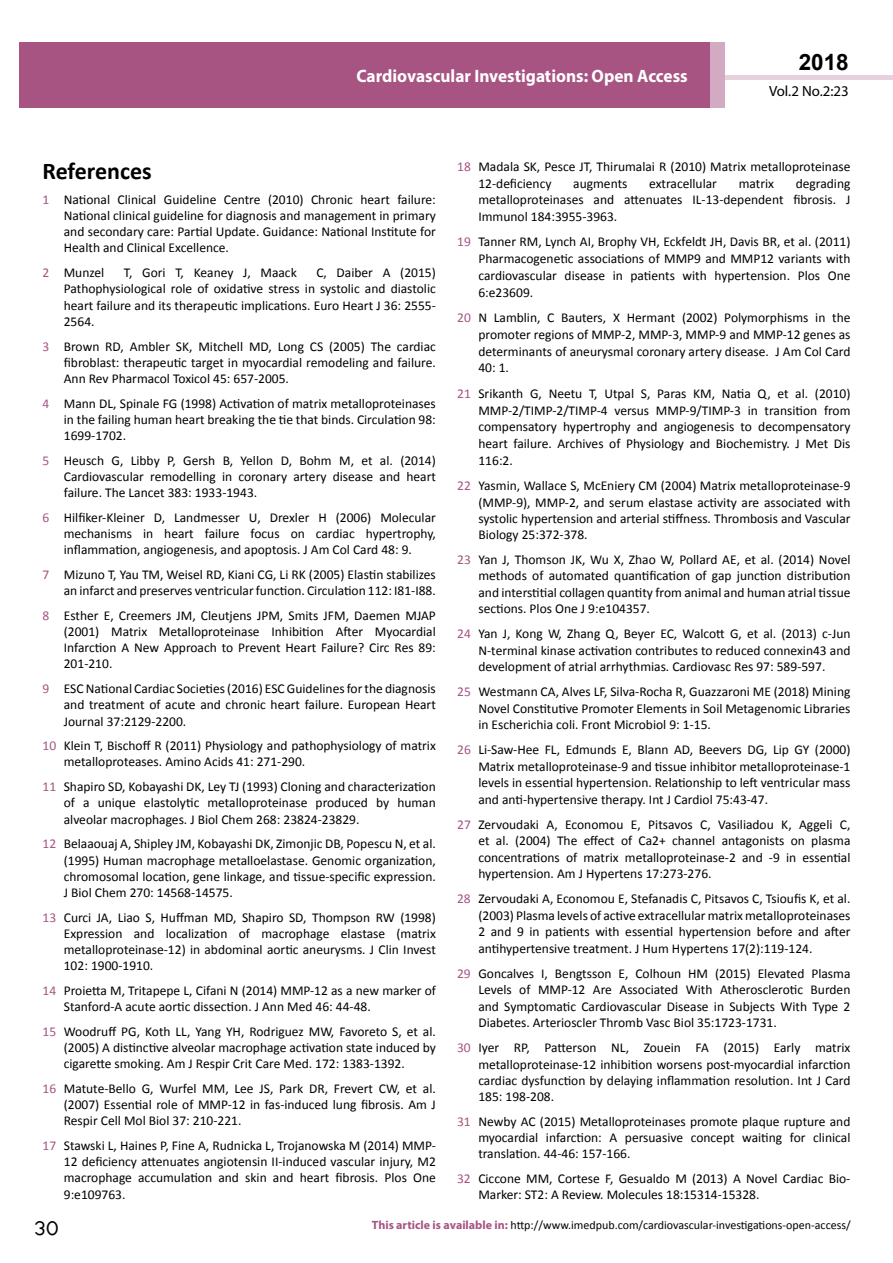
<style>
.page{position:relative;width:893px;height:1263px;background:#fff}
.page>*{position:absolute;margin:0;border:0;box-sizing:border-box;transform-origin:0 0}
.t1{font:25.5px "Tunga";color:#000}
.t2{font:700 24px "Calibri";color:#000}
.t3{font:700 22.5px "Arial";color:#000}
.t4{font:700 18px "Myriad Pro";color:#fff;scale:.96 1}
.t5{font:14.85px "Myriad Pro";color:#000}
.t6{font:13.5px/16.2px "Calibri";color:#000;text-align:justify}
.t7{font:12px "Calibri";color:#000}
.s1{color:#a75483}
.s2{font-family:"Myriad Pro";font-weight:700;color:#a75483}
</style>
<div class="page">
<hr style="left:725px;top:75px;width:168px;height:4px;background:#e6d1dd">
<div style="left:709px;top:42px;width:16px;height:66px;background:#d2aac1"></div>
<div style="left:19px;top:42px;width:690px;height:66px;background:#a75483"></div>
<h3 class="t4" style="left:357px;top:64px;width:346px">Cardiovascular Investigations: Open Access</h3>
<h3 class="t3" style="left:799px;top:47px;width:52px">2018</h3>
<p class="t5" style="left:769px;top:81px;width:81px">Vol.2 No.2:23</p>
<h2 class="t2" style="left:43px;top:156px;width:111px">References</h2>
<p class="t6" style="left:64px;top:191px;width:374px;text-indent:-21px"><span class="s1">1</span> National Clinical Guideline Centre (2010) Chronic heart failure:<br>National clinical guideline for diagnosis and management in primary and secondary care: Partial Update. Guidance: National Institute for Health and Clinical Excellence.</p>
<p class="t6" style="left:43px;top:265px;width:63px"><span class="s1">2</span> Munzel</p>
<p class="t6" style="left:124px;top:265px;width:174px">T, Gori T, Keaney J, Maack</p>
<p class="t6" style="left:64px;top:265px;width:374px;text-indent:253px">C, Daiber A (2015)<br>Pathophysiological role of oxidative stress in systolic and diastolic heart failure and its therapeutic implications. Euro Heart J 36: 2555- 2564.</p>
<p class="t6" style="left:64px;top:338px;width:374px;text-indent:-21px"><span class="s1">3</span> Brown RD, Ambler SK, Mitchell MD, Long CS (2005) The cardiac fibroblast: therapeutic target in myocardial remodeling and failure.<br>Ann Rev Pharmacol Toxicol 45: 657-2005.</p>
<p class="t6" style="left:64px;top:395px;width:374px;text-indent:-21px"><span class="s1">4</span> Mann DL, Spinale FG (1998) Activation of matrix metalloproteinases in the failing human heart breaking the tie that binds. Circulation 98:<br>1699-1702.</p>
<p class="t6" style="left:64px;top:452px;width:374px;text-indent:-21px"><span class="s1">5</span> Heusch G, Libby P, Gersh B, Yellon D, Bohm M, et al. (2014)<br>Cardiovascular remodelling in coronary artery disease and heart failure. The Lancet 383: 1933-1943.</p>
<p class="t6" style="left:64px;top:509px;width:374px;text-indent:-21px"><span class="s1">6</span> Hilfiker-Kleiner D, Landmesser U, Drexler H (2006) Molecular mechanisms in heart failure focus on cardiac hypertrophy, inflammation, angiogenesis, and apoptosis. J Am Col Card 48: 9.</p>
<p class="t6" style="left:43px;top:566px;width:395px;text-align:right"><span class="s1">7</span> Mizuno T, Yau TM, Weisel RD, Kiani CG, Li RK (2005) Elastin stabilizes an infarct and preserves ventricular function. Circulation 112: I81-I88.</p>
<p class="t6" style="left:64px;top:607px;width:374px;text-indent:-21px"><span class="s1">8</span> Esther E, Creemers JM, Cleutjens JPM, Smits JFM, Daemen MJAP (2001) Matrix Metalloproteinase Inhibition After Myocardial Infarction A New Approach to Prevent Heart Failure? Circ Res 89:<br>201-210.</p>
<p class="t6" style="left:64px;top:681px;width:374px;text-indent:-21px"><span class="s1">9</span> ESC National Cardiac Societies (2016) ESC Guidelines for the diagnosis and treatment of acute and chronic heart failure. European Heart Journal 37:2129-2200.</p>
<p class="t6" style="left:64px;top:738px;width:374px;text-indent:-21px"><span class="s1">10</span> Klein T, Bischoff R (2011) Physiology and pathophysiology of matrix metalloproteases. Amino Acids 41: 271-290.</p>
<p class="t6" style="left:64px;top:779px;width:374px;text-indent:-21px"><span class="s1">11</span> Shapiro SD, Kobayashi DK, Ley TJ (1993) Cloning and characterization of a unique elastolytic metalloproteinase produced by human alveolar macrophages. J Biol Chem 268: 23824-23829.</p>
<p class="t6" style="left:64px;top:836px;width:374px;text-indent:-21px"><span class="s1">12</span> Belaaouaj A, Shipley JM, Kobayashi DK, Zimonjic DB, Popescu N, et al. (1995) Human macrophage metalloelastase. Genomic organization, chromosomal location, gene linkage, and tissue-specific expression.<br>J Biol Chem 270: 14568-14575.</p>
<p class="t6" style="left:64px;top:909px;width:374px;text-indent:-21px"><span class="s1">13</span> Curci JA, Liao S, Huffman MD, Shapiro SD, Thompson RW (1998)<br>Expression and localization of macrophage elastase (matrix metalloproteinase-12) in abdominal aortic aneurysms. J Clin Invest 102: 1900-1910.</p>
<p class="t6" style="left:64px;top:982px;width:374px;text-indent:-21px"><span class="s1">14</span> Proietta M, Tritapepe L, Cifani N (2014) MMP-12 as a new marker of<br>Stanford-A acute aortic dissection. J Ann Med 46: 44-48.</p>
<p class="t6" style="left:64px;top:1023px;width:374px;text-indent:-21px"><span class="s1">15</span> Woodruff PG, Koth LL, Yang YH, Rodriguez MW, Favoreto S, et al. (2005) A distinctive alveolar macrophage activation state induced by cigarette smoking. Am J Respir Crit Care Med. 172: 1383-1392.</p>
<p class="t6" style="left:64px;top:1080px;width:374px;text-indent:-21px"><span class="s1">16</span> Matute-Bello G, Wurfel MM, Lee JS, Park DR, Frevert CW, et al. (2007) Essential role of MMP-12 in fas-induced lung fibrosis. Am J Respir Cell Mol Biol 37: 210-221.</p>
<p class="t6" style="left:64px;top:1137px;width:374px;text-indent:-21px"><span class="s1">17</span> Stawski L, Haines P, Fine A, Rudnicka L, Trojanowska M (2014) MMP-12 deficiency attenuates angiotensin II-induced vascular injury, M2 macrophage accumulation and skin and heart fibrosis. Plos One 9:e109763.</p>
<p class="t6" style="left:478px;top:159px;width:374px;text-indent:-21px"><span class="s1">18</span> Madala SK, Pesce JT, Thirumalai R (2010) Matrix metalloproteinase<br>12-deficiency</p>
<p class="t6" style="left:573px;top:175px;width:56px">augments</p>
<p class="t6" style="left:649px;top:175px;width:69px">extracellular</p>
<p class="t6" style="left:739px;top:175px;width:37px">matrix</p>
<p class="t6" style="left:478px;top:175px;width:374px;line-height:16.8px;text-indent:317px">degrading metalloproteinases and attenuates IL-13-dependent fibrosis. J Immunol 184:3955-3963.</p>
<p class="t6" style="left:478px;top:234px;width:374px;line-height:16.8px;text-indent:-21px"><span class="s1">19</span> Tanner RM, Lynch AI, Brophy VH, Eckfeldt JH, Davis BR, et al. (2011)<br>Pharmacogenetic associations of MMP9 and MMP12 variants with cardiovascular disease in patients with hypertension. Plos One 6:e23609.</p>
<p class="t6" style="left:478px;top:309px;width:374px;line-height:16.8px;text-indent:-21px"><span class="s1">20</span> N Lamblin, C Bauters, X Hermant (2002) Polymorphisms in the promoter regions of MMP-2, MMP-3, MMP-9 and MMP-12 genes as determinants of aneurysmal coronary artery disease. J Am Col Card 40: 1.</p>
<p class="t6" style="left:478px;top:385px;width:374px;line-height:16.8px;text-indent:-21px"><span class="s1">21</span> Srikanth G, Neetu T, Utpal S, Paras KM, Natia Q, et al. (2010)<br>MMP-2/TIMP-2/TIMP-4 versus MMP-9/TIMP-3 in transition from compensatory hypertrophy and angiogenesis to decompensatory heart failure. Archives of Physiology and Biochemistry. J Met Dis 116:2.</p>
<p class="t6" style="left:478px;top:478px;width:374px;text-indent:-21px"><span class="s1">22</span> Yasmin, Wallace S, McEniery CM (2004) Matrix metalloproteinase-9 (MMP-9), MMP-2, and serum elastase activity are associated with systolic hypertension and arterial stiffness. Thrombosis and Vascular Biology 25:372-378.</p>
<p class="t6" style="left:478px;top:552px;width:374px;text-indent:-21px"><span class="s1">23</span> Yan J, Thomson JK, Wu X, Zhao W, Pollard AE, et al. (2014) Novel methods of automated quantification of gap junction distribution and interstitial collagen quantity from animal and human atrial tissue sections. Plos One J 9:e104357.</p>
<p class="t6" style="left:478px;top:626px;width:374px;text-indent:-21px"><span class="s1">24</span> Yan J, Kong W, Zhang Q, Beyer EC, Walcott G, et al. (2013) c-Jun N-terminal kinase activation contributes to reduced connexin43 and development of atrial arrhythmias. Cardiovasc Res 97: 589-597.</p>
<p class="t6" style="left:478px;top:684px;width:374px;text-indent:-21px"><span class="s1">25</span> Westmann CA, Alves LF, Silva-Rocha R, Guazzaroni ME (2018) Mining Novel Constitutive Promoter Elements in Soil Metagenomic Libraries in Escherichia coli. Front Microbiol 9: 1-15.</p>
<p class="t6" style="left:478px;top:742px;width:374px;text-indent:-21px"><span class="s1">26</span> Li-Saw-Hee FL, Edmunds E, Blann AD, Beevers DG, Lip GY (2000)<br>Matrix metalloproteinase-9 and tissue inhibitor metalloproteinase-1 levels in essential hypertension. Relationship to left ventricular mass and anti-hypertensive therapy. Int J Cardiol 75:43-47.</p>
<p class="t6" style="left:478px;top:816px;width:374px;text-indent:-21px"><span class="s1">27</span> Zervoudaki A, Economou E, Pitsavos C, Vasiliadou K, Aggeli C, et al. (2004) The effect of Ca2+ channel antagonists on plasma concentrations of matrix metalloproteinase-2 and -9 in essential hypertension. Am J Hypertens 17:273-276.</p>
<p class="t6" style="left:478px;top:891px;width:374px;text-indent:-21px"><span class="s1">28</span> Zervoudaki A, Economou E, Stefanadis C, Pitsavos C, Tsioufis K, et al. (2003) Plasma levels of active extracellular matrixmetalloproteinases 2 and 9 in patients with essential hypertension before and after antihypertensive treatment. J Hum Hypertens 17(2):119-124.</p>
<p class="t6" style="left:478px;top:965px;width:374px;text-indent:-21px"><span class="s1">29</span> Goncalves I, Bengtsson E, Colhoun HM (2015) Elevated Plasma Levels of MMP-12 Are Associated With Atherosclerotic Burden and Symptomatic Cardiovascular Disease in Subjects With Type 2<br>Diabetes. Arterioscler Thromb Vasc Biol 35:1723-1731.</p>
<p class="t6" style="left:478px;top:1040px;width:374px;text-indent:-21px"><span class="s1">30</span> Iyer RP, Patterson NL, Zouein FA (2015) Early matrix metalloproteinase-12 inhibition worsens post-myocardial infarction cardiac dysfunction by delaying inflammation resolution. Int J Card 185: 198-208.</p>
<p class="t6" style="left:478px;top:1113px;width:374px;text-indent:-21px"><span class="s1">31</span> Newby AC (2015) Metalloproteinases promote plaque rupture and myocardial infarction: A persuasive concept waiting for clinical translation. 44-46: 157-166.</p>
<p class="t6" style="left:478px;top:1170px;width:374px;text-indent:-21px"><span class="s1">32</span> Ciccone MM, Cortese F, Gesualdo M (2013) A Novel Cardiac Bio-<br>Marker: ST2: A Review. Molecules 18:15314-15328.</p>
<h1 class="t1" style="left:34px;top:1211px;width:26px">30</h1>
<p class="t7" style="left:372px;top:1218px;width:480px"><span class="s2">This article is available in:</span> http://www.imedpub.com/cardiovascular-investigations-open-access/</p>
</div>
